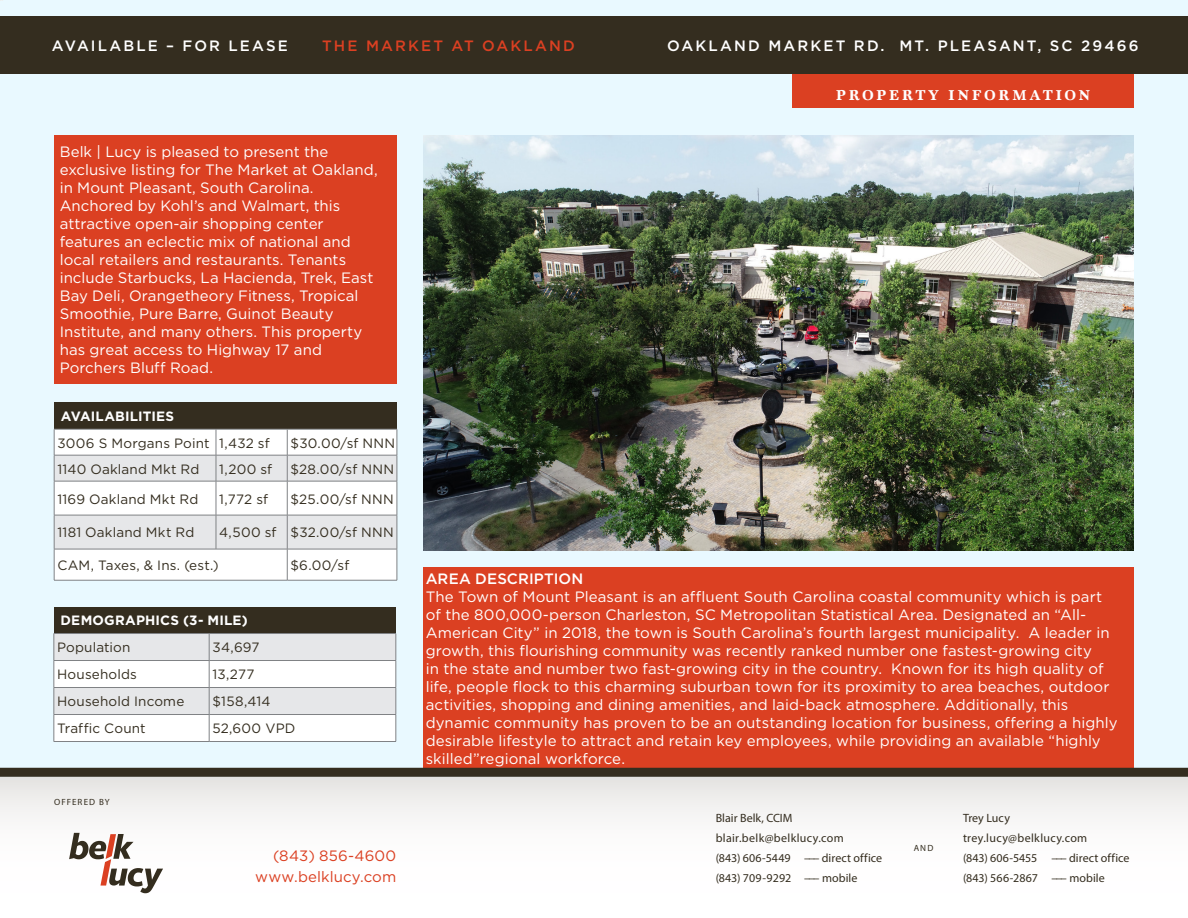
<style>
.page{position:relative;width:1188px;height:918px;background:#fff}
.page>*{position:absolute;margin:0;border:0;box-sizing:border-box;transform-origin:0 0}
.t1{font:15px/18px "Gotham";letter-spacing:.005em;color:#fff}
.t2{font:500 15px "Gotham";letter-spacing:.14em;color:#fff}
.t3{font:15px/21px "Gotham";letter-spacing:.01em;color:#db4022;text-align:right}
.t4{font:700 15px "Marion";letter-spacing:.17em;color:#fff}
.t5{font:500 15px "Gotham";letter-spacing:.14em;color:#db4022}
.t6{font:500 15px "Gotham";letter-spacing:.01em;color:#fff}
.Table_Text_-_descriptor{font:13.5px "Gotham";letter-spacing:.015em;color:#342d1f}
.t7{font:700 13.5px "Gotham";letter-spacing:.015em;color:#fff}
.t8{font:12px/20.1px "Myriad Pro";letter-spacing:.01em;color:#342d1f}
.t9{font:9px "Myriad Pro";letter-spacing:.12em;color:#342d1f}
</style>
<div class="page">
<div style="left:0;top:0;width:1188px;height:777px;background:#e9f9ff"></div>
<div style="left:792px;top:73px;width:342px;height:35px;background:#db4022"></div>
<div style="left:0;top:17px;width:1188px;height:57px;background:#342d1f"></div>
<img style="left:423px;top:135px;width:711px;height:416px">
<div style="left:54px;top:135px;width:342px;height:249px;background:#db4022"></div>
<div style="left:423px;top:567px;width:711px;height:201px;background:#db4022"></div>
<div style="left:54px;top:403px;width:343px;height:26px;background:#342d1f"></div>
<div style="left:55px;top:550px;width:342px;height:30px;background:#fff"></div>
<svg style="left:54px;top:429px;width:344px;height:120px;background:#efeff0"></svg>
<hr style="left:54px;top:481px;width:162px;height:1px;background:#808285">
<hr style="left:54px;top:481px;width:1px;height:34px;background:#808285">
<hr style="left:216px;top:481px;width:71px;height:1px;background:#808285">
<hr style="left:216px;top:481px;width:1px;height:34px;background:#808285">
<hr style="left:287px;top:481px;width:110px;height:1px;background:#808285">
<hr style="left:287px;top:481px;width:1px;height:34px;background:#808285">
<hr style="left:397px;top:481px;width:1px;height:34px;background:#808285">
<hr style="left:54px;top:515px;width:162px;height:1px;background:#808285">
<hr style="left:54px;top:515px;width:1px;height:34px;background:#808285">
<hr style="left:216px;top:515px;width:71px;height:1px;background:#808285">
<hr style="left:216px;top:515px;width:1px;height:34px;background:#808285">
<hr style="left:287px;top:515px;width:110px;height:1px;background:#808285">
<hr style="left:287px;top:515px;width:1px;height:34px;background:#808285">
<hr style="left:397px;top:515px;width:1px;height:34px;background:#808285">
<hr style="left:54px;top:549px;width:162px;height:1px;background:#808285">
<hr style="left:216px;top:549px;width:71px;height:1px;background:#808285">
<hr style="left:287px;top:549px;width:110px;height:1px;background:#808285">
<hr style="left:54px;top:549px;width:1px;height:31px;background:#808285">
<hr style="left:287px;top:549px;width:1px;height:31px;background:#808285">
<hr style="left:397px;top:549px;width:1px;height:31px;background:#808285">
<hr style="left:54px;top:580px;width:162px;height:1px;background:#808285">
<hr style="left:216px;top:580px;width:71px;height:1px;background:#808285">
<hr style="left:287px;top:580px;width:110px;height:1px;background:#808285">
<div style="left:54px;top:607px;width:342px;height:27px;background:#342d1f"></div>
<hr style="left:54px;top:633px;width:155px;height:1px;background:#808285">
<hr style="left:209px;top:633px;width:187px;height:1px;background:#808285">
<svg style="left:54px;top:634px;width:343px;height:108px;background:#eeeff0"></svg>
<hr style="left:54px;top:741px;width:155px;height:1px;background:#808285">
<hr style="left:209px;top:741px;width:187px;height:1px;background:#808285">
<div style="left:0;top:774px;width:1188px;height:144px;background:linear-gradient(to bottom,#ecebe9,#fff)"></div>
<div style="left:0;top:768px;width:1188px;height:9px;background:#342d1f"></div>
<svg style="left:69px;top:833px;width:94px;height:60px"></svg>
<p class="t2" style="left:52px;top:36px;width:238px">AVAILABLE – FOR LEASE</p>
<p class="t5" style="left:322px;top:36px;width:254px">THE MARKET AT OAKLAND</p>
<p class="t2" style="left:667px;top:36px;width:473px">OAKLAND MARKET RD. MT. PLEASANT, SC 29466</p>
<p class="t1" style="left:60px;top:142px;width:319px">Belk | Lucy is pleased to present the exclusive listing for The Market at Oakland, in Mount Pleasant, South Carolina.<br>Anchored by Kohl’s and Walmart, this attractive open-air shopping center features an eclectic mix of national and local retailers and restaurants. Tenants include Starbucks, La Hacienda, Trek, East Bay Deli, Orangetheory Fitness, Tropical Smoothie, Pure Barre, Guinot Beauty Institute, and many others. This property has great access to Highway 17 and Porchers Bluff Road.</p>
<p class="t7" style="left:61px;top:408px;width:115px">AVAILABILITIES</p>
<p class="Table_Text_-_descriptor" style="left:57px;top:434px;width:154px">3006 S Morgans Point</p>
<p class="Table_Text_-_descriptor" style="left:219px;top:434px;width:52px">1,432 sf</p>
<p class="Table_Text_-_descriptor" style="left:291px;top:434px;width:106px">$30.00/sf NNN</p>
<p class="Table_Text_-_descriptor" style="left:57px;top:460px;width:144px">1140 Oakland Mkt Rd</p>
<p class="Table_Text_-_descriptor" style="left:219px;top:460px;width:55px">1,200 sf</p>
<p class="Table_Text_-_descriptor" style="left:291px;top:460px;width:105px">$28.00/sf NNN</p>
<p class="Table_Text_-_descriptor" style="left:57px;top:490px;width:142px">1169 Oakland Mkt Rd</p>
<p class="Table_Text_-_descriptor" style="left:219px;top:490px;width:51px">1,772 sf</p>
<p class="Table_Text_-_descriptor" style="left:291px;top:490px;width:105px">$25.00/sf NNN</p>
<p class="Table_Text_-_descriptor" style="left:57px;top:524px;width:138px">1181 Oakland Mkt Rd</p>
<p class="Table_Text_-_descriptor" style="left:219px;top:524px;width:59px">4,500 sf</p>
<p class="Table_Text_-_descriptor" style="left:291px;top:524px;width:105px">$32.00/sf NNN</p>
<p class="Table_Text_-_descriptor" style="left:57px;top:557px;width:163px">CAM, Taxes, &amp; Ins. (est.)</p>
<p class="Table_Text_-_descriptor" style="left:291px;top:557px;width:60px">$6.00/sf</p>
<p class="t7" style="left:61px;top:612px;width:189px">DEMOGRAPHICS (3- MILE)</p>
<p class="Table_Text_-_descriptor" style="left:57px;top:639px;width:75px">Population</p>
<p class="Table_Text_-_descriptor" style="left:212px;top:639px;width:49px">34,697</p>
<p class="Table_Text_-_descriptor" style="left:57px;top:666px;width:81px">Households</p>
<p class="Table_Text_-_descriptor" style="left:212px;top:666px;width:44px">13,277</p>
<p class="Table_Text_-_descriptor" style="left:57px;top:693px;width:129px">Household Income</p>
<p class="Table_Text_-_descriptor" style="left:212px;top:693px;width:60px">$158,414</p>
<p class="Table_Text_-_descriptor" style="left:57px;top:720px;width:90px">Traffic Count</p>
<p class="Table_Text_-_descriptor" style="left:212px;top:720px;width:85px">52,600 VPD</p>
<p class="t9" style="left:54px;top:796px;width:57px">OFFERED BY</p>
<p class="t3" style="left:255px;top:845px;width:143px">(843) 856-4600 www.belklucy.com</p>
<p class="t4" style="left:836px;top:86px;width:256px">PROPERTY INFORMATION</p>
<p class="t6" style="left:426px;top:569px;width:159px">AREA DESCRIPTION</p>
<p class="t1" style="left:426px;top:588px;width:693px">The Town of Mount Pleasant is an affluent South Carolina coastal community which is part of the 800,000-person Charleston, SC Metropolitan Statistical Area. Designated an “All-American City” in 2018, the town is South Carolina’s fourth largest municipality. A leader in growth, this flourishing community was recently ranked number one fastest-growing city<br>in the state and number two fast-growing city in the country. Known for its high quality of life, people flock to this charming suburban town for its proximity to area beaches, outdoor activities, shopping and dining amenities, and laid-back atmosphere. Additionally, this dynamic community has proven to be an outstanding location for business, offering a highly desirable lifestyle to attract and retain key employees, while providing an available “highly skilled”regional workforce.</p>
<p class="t8" style="left:716px;top:808px;width:168px">Blair Belk, CCIM blair.belk@belklucy.com<br>(843) 606-5449 ––– direct office (843) 709-9292 ––– mobile</p>
<p class="t8" style="left:963px;top:808px;width:168px">Trey Lucy trey.lucy@belklucy.com<br>(843) 606-5455 ––– direct office (843) 566-2867 ––– mobile</p>
<p class="t9" style="left:914px;top:842px;width:21px">AND</p>
</div>
